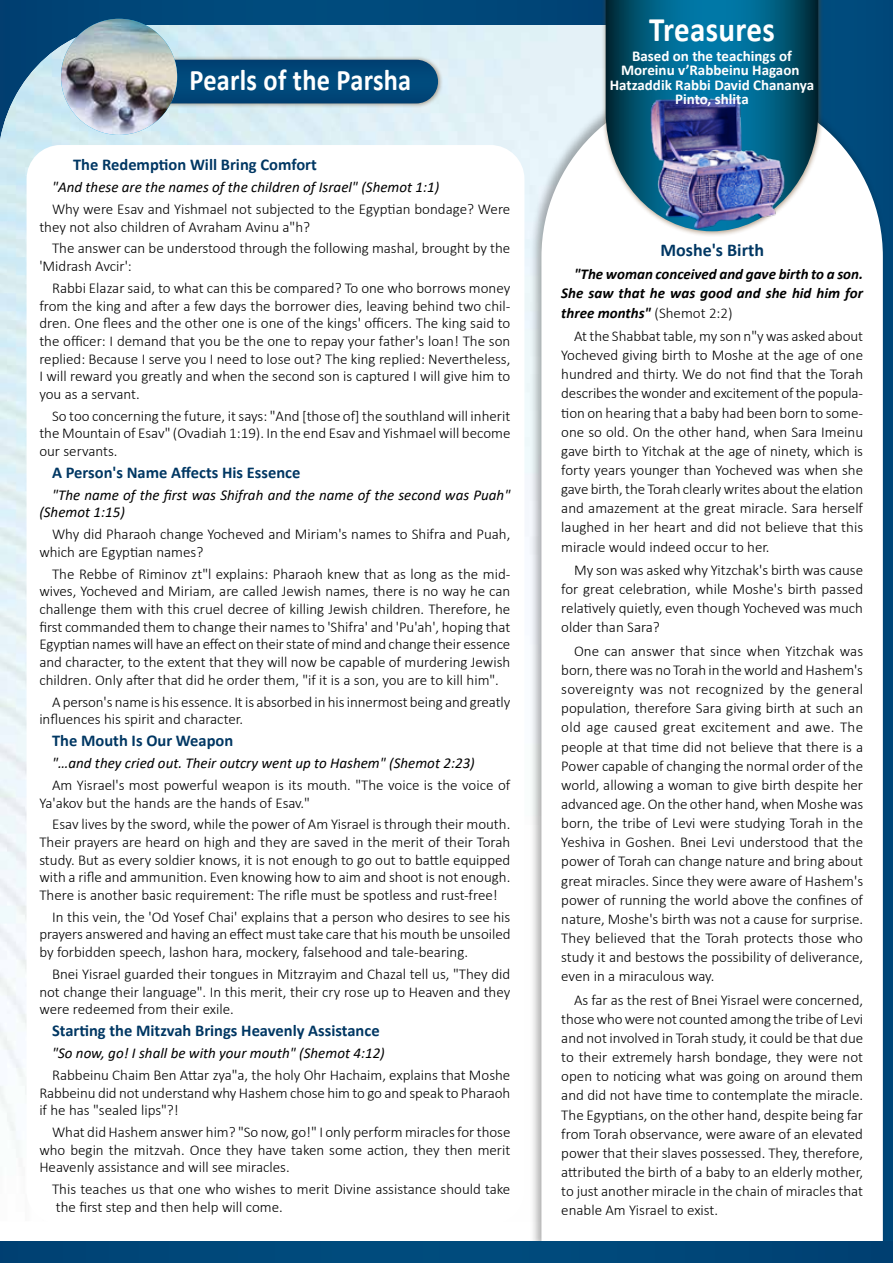
<style>
.page{position:relative;width:893px;height:1263px;background:#fff}
.page>*{position:absolute;margin:0;border:0;box-sizing:border-box;transform-origin:0 0}
.t1{font:700 34.5px "Calibri";letter-spacing:.01em;color:#fff;scale:.9 1}
.t2{font:700 30px "Calibri";letter-spacing:.01em;color:#fff;scale:.88 1}
.t3{font:700 18px "Calibri";color:#003763}
.t4{font:700 16.5px "Calibri";color:#003763}
.t5{font:300 15px/19.2px "Calibri";color:#000;text-align:justify}
.t6{font:italic 15px/17.7px "Calibri";color:#000}
.t7{font:italic 700 15px/19.2px "Calibri";color:#000;text-align:justify}
.t8{font:700 15px/14.2px "Calibri";color:#fff;text-align:center}
.s1{font-weight:300;font-style:normal}
</style>
<div class="page">
<div style="left:0;top:0;width:655px;height:184px;background:#00487a"></div>
<img style="left:0;top:25px;width:601px;height:1132px">
<div style="left:728px;top:0;width:165px;height:1263px;background:#004779"></div>
<div style="left:158px;top:56px;width:285px;height:53px;background:#683f13;opacity:.5"></div>
<svg style="left:171px;top:60px;width:267px;height:43px"></svg>
<div style="left:529px;top:73px;width:358px;height:1179px;background:#000;opacity:.31"></div>
<svg style="left:541px;top:86px;width:342px;height:1156px"></svg>
<div style="left:27px;top:145px;width:497px;height:1080px;background:#fff;border-radius:34px"></div>
<div style="left:0;top:1242px;width:893px;height:21px;background:#00487a"></div>
<img style="left:61px;top:19px;width:116px;height:116px;border-radius:58px">
<div style="left:601px;top:0;width:223px;height:237px;background:#683f13;opacity:.5"></div>
<svg style="left:606px;top:0;width:212px;height:99px"></svg>
<img style="left:605px;top:99px;width:214px;height:140px">
<h2 class="t2" style="left:189px;top:59px;width:254px">Pearls of the Parsha</h2>
<p class="t4" style="left:73px;top:153px;width:245px">The Redemption Will Bring Comfort</p>
<p class="t6" style="left:52px;top:178px;width:389px">"And these are the names of the children of Israel" (Shemot 1:1)</p>
<p class="t5" style="left:39px;top:200px;width:473px;line-height:17.7px;text-indent:13px">Why were Esav and Yishmael not subjected to the Egyptian bondage? Were they not also children of Avraham Avinu a"h?</p>
<p class="t5" style="left:39px;top:239px;width:473px;line-height:17.7px;text-indent:13px">The answer can be understood through the following mashal, brought by the 'Midrash Avcir':</p>
<p class="t5" style="left:39px;top:279px;width:473px;line-height:17.7px;text-indent:13px">Rabbi Elazar said, to what can this be compared? To one who borrows money from the king and after a few days the borrower dies, leaving behind two chil&shy;dren. One flees and the other one is one of the kings' officers. The king said to the officer: I demand that you be the one to repay your father's loan! The son replied: Because I serve you I need to lose out? The king replied: Nevertheless, I will reward you greatly and when the second son is captured I will give him to you as a servant.</p>
<p class="t5" style="left:39px;top:407px;width:473px;line-height:17.5px;text-indent:13px">So too concerning the future, it says: "And [those of] the southland will inherit the Mountain of Esav" (Ovadiah 1:19). In the end Esav and Yishmael will become our servants.</p>
<p class="t4" style="left:52px;top:461px;width:250px">A Person's Name Affects His Essence</p>
<p class="t6" style="left:39px;top:485px;width:472px;text-indent:13px">"The name of the first was Shifrah and the name of the second was Puah" (Shemot 1:15)</p>
<p class="t5" style="left:39px;top:525px;width:473px;line-height:17.7px;text-indent:13px">Why did Pharaoh change Yocheved and Miriam's names to Shifra and Puah, which are Egyptian names?</p>
<p class="t5" style="left:39px;top:565px;width:473px;line-height:17.7px;text-indent:13px">The Rebbe of Riminov zt"l explains: Pharaoh knew that as long as the mid&shy;wives, Yocheved and Miriam, are called Jewish names, there is no way he can challenge them with this cruel decree of killing Jewish children. Therefore, he first commanded them to change their names to 'Shifra' and 'Pu'ah', hoping that Egyptian names will have an effect on their state of mind and change their essence and character, to the extent that they will now be capable of murdering Jewish children. Only after that did he order them, "if it is a son, you are to kill him".</p>
<p class="t5" style="left:39px;top:692px;width:472px;line-height:17.7px;text-indent:13px">A person's name is his essence. It is absorbed in his innermost being and greatly influences his spirit and character.</p>
<p class="t4" style="left:52px;top:729px;width:183px">The Mouth Is Our Weapon</p>
<p class="t6" style="left:52px;top:753px;width:424px">"…and they cried out. Their outcry went up to Hashem" (Shemot 2:23)</p>
<p class="t5" style="left:39px;top:776px;width:472px;line-height:17.7px;text-indent:13px">Am Yisrael's most powerful weapon is its mouth. "The voice is the voice of<br>Ya'akov but the hands are the hands of Esav."</p>
<p class="t5" style="left:39px;top:815px;width:473px;line-height:17.7px;text-indent:13px">Esav lives by the sword, while the power of Am Yisrael is through their mouth.<br>Their prayers are heard on high and they are saved in the merit of their Torah study. But as every soldier knows, it is not enough to go out to battle equipped with a rifle and ammunition. Even knowing how to aim and shoot is not enough.<br>There is another basic requirement: The rifle must be spotless and rust-free!</p>
<p class="t5" style="left:39px;top:908px;width:473px;line-height:17.7px;text-indent:13px">In this vein, the 'Od Yosef Chai' explains that a person who desires to see his prayers answered and having an effect must take care that his mouth be unsoiled by forbidden speech, lashon hara, mockery, falsehood and tale-bearing.</p>
<p class="t5" style="left:39px;top:965px;width:473px;line-height:17.7px;text-indent:13px">Bnei Yisrael guarded their tongues in Mitzrayim and Chazal tell us, "They did not change their language". In this merit, their cry rose up to Heaven and they were redeemed from their exile.</p>
<p class="t4" style="left:52px;top:1019px;width:329px">Starting the Mitzvah Brings Heavenly Assistance</p>
<p class="t6" style="left:52px;top:1043px;width:334px">"So now, go! I shall be with your mouth" (Shemot 4:12)</p>
<p class="t5" style="left:39px;top:1066px;width:473px;line-height:17.7px;text-indent:13px">Rabbeinu Chaim Ben Attar zya"a, the holy Ohr Hachaim, explains that Moshe Rabbeinu did not understand why Hashem chose him to go and speak to Pharaoh if he has "sealed lips"?!</p>
<p class="t5" style="left:39px;top:1123px;width:473px;line-height:17.7px;text-indent:13px">What did Hashem answer him? "So now, go!" I only perform miracles for those who begin the mitzvah. Once they have taken some action, they then merit Heavenly assistance and will see miracles.</p>
<p class="t5" style="left:52px;top:1180px;width:460px;line-height:17.7px">This teaches us that one who wishes to merit Divine assistance should take the first step and then help will come.</p>
<h1 class="t1" style="left:649px;top:5px;width:141px">Treasures</h1>
<p class="t8" style="left:610px;top:49px;width:206px">Based on the teachings of<br>Moreinu v’Rabbeinu Hagaon<br>Hatzaddik Rabbi David Chananya<br>Pinto, shlita</p>
<p class="t3" style="left:660px;top:237px;width:105px">Moshe's Birth</p>
<p class="t7" style="left:561px;top:264px;width:303px;text-indent:13px">"The woman conceived and gave birth to a son.<br>She saw that he was good and she hid him for three months" <span class="s1">(Shemot 2:2)</span></p>
<p class="t5" style="left:561px;top:326px;width:303px;text-indent:13px">At the Shabbat table, my son n"y was asked about Yocheved giving birth to Moshe at the age of one hundred and thirty. We do not find that the Torah describes the wonder and excitement of the popula&shy;tion on hearing that a baby had been born to some&shy;one so old. On the other hand, when Sara Imeinu gave birth to Yitchak at the age of ninety, which is forty years younger than Yocheved was when she gave birth, the Torah clearly writes about the elation and amazement at the great miracle. Sara herself laughed in her heart and did not believe that this miracle would indeed occur to her.</p>
<p class="t5" style="left:561px;top:560px;width:303px;text-indent:13px">My son was asked why Yitzchak's birth was cause for great celebration, while Moshe's birth passed relatively quietly, even though Yocheved was much older than Sara?</p>
<p class="t5" style="left:561px;top:641px;width:303px;text-indent:13px">One can answer that since when Yitzchak was born, there was no Torah in the world and Hashem's sovereignty was not recognized by the general population, therefore Sara giving birth at such an old age caused great excitement and awe. The people at that time did not believe that there is a Power capable of changing the normal order of the world, allowing a woman to give birth despite her advanced age. On the other hand, when Moshe was born, the tribe of Levi were studying Torah in the Yeshiva in Goshen. Bnei Levi understood that the power of Torah can change nature and bring about great miracles. Since they were aware of Hashem's power of running the world above the confines of nature, Moshe's birth was not a cause for surprise.<br>They believed that the Torah protects those who study it and bestows the possibility of deliverance, even in a miraculous way.</p>
<p class="t5" style="left:561px;top:990px;width:303px;text-indent:13px">As far as the rest of Bnei Yisrael were concerned, those who were not counted among the tribe of Levi and not involved in Torah study, it could be that due to their extremely harsh bondage, they were not open to noticing what was going on around them and did not have time to contemplate the miracle.<br>The Egyptians, on the other hand, despite being far from Torah observance, were aware of an elevated power that their slaves possessed. They, therefore, attributed the birth of a baby to an elderly mother, to just another miracle in the chain of miracles that enable Am Yisrael to exist.</p>
</div>
